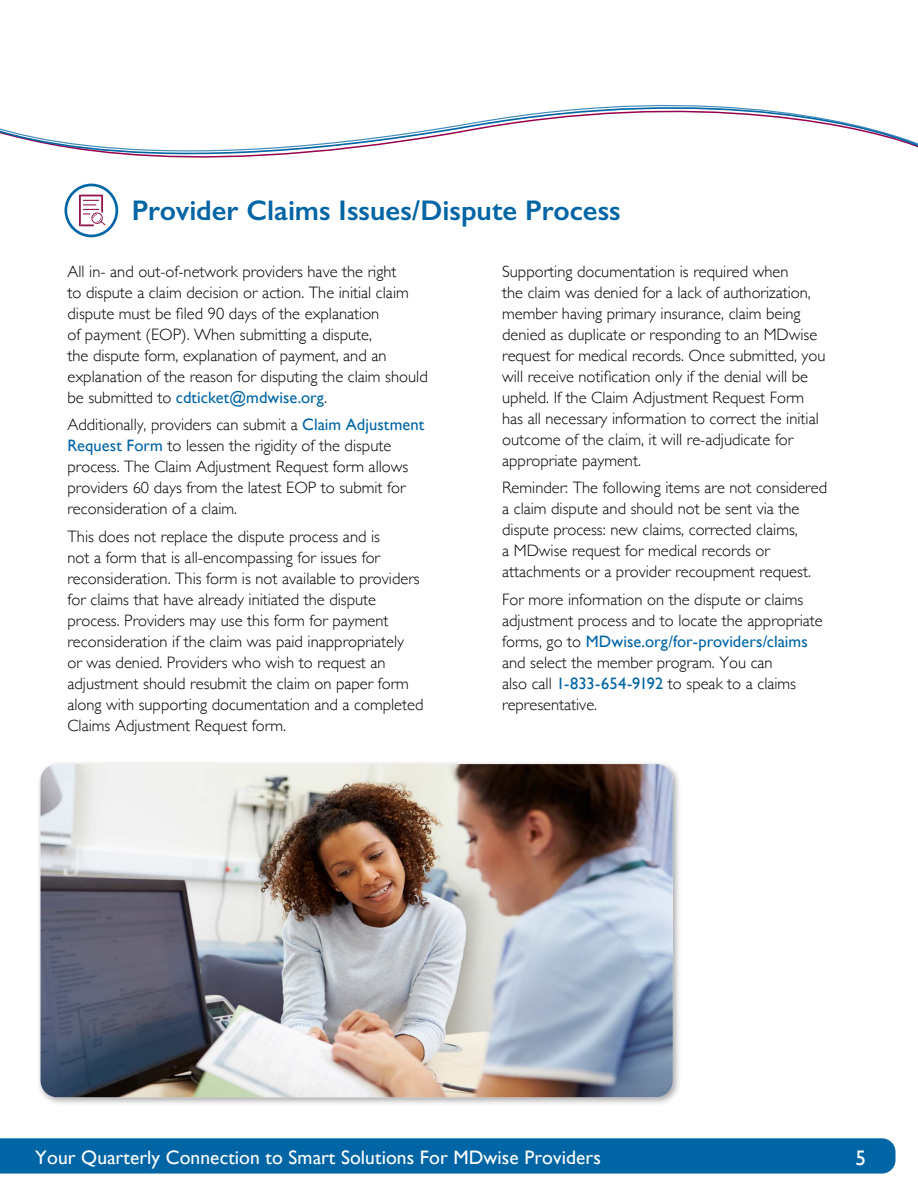
<style>
.page{position:relative;width:918px;height:1188px;background:#fff}
.page>*{position:absolute;margin:0;border:0;box-sizing:border-box;transform-origin:0 0}
.t1{font:600 28.5px "Gill Sans";color:#0065a4}
.t2{font:21px "Gill Sans";color:#fff}
.t3{font:19.5px "Gill Sans";letter-spacing:.005em;color:#fff}
.t4{font:300 16.5px/21px "Gill Sans";color:#000}
.s1{font-weight:400;color:#0065a4}
</style>
<div class="page">
<svg style="left:0;top:104px;width:918px;height:80px"></svg>
<svg style="left:65px;top:184px;width:53px;height:53px"></svg>
<div style="left:0;top:1138px;width:895px;height:36px;background:#0065a4"></div>
<div style="left:36px;top:760px;width:646px;height:347px;background:#000;opacity:.35"></div>
<img style="left:40px;top:764px;width:633px;height:333px">
<h2 class="t1" style="left:132px;top:193px;width:491px">Provider Claims Issues/Dispute Process</h2>
<p class="t4" style="left:68px;top:260px;width:362px">All in- and out-of-network providers have the right<br>to dispute a claim decision or action. The initial claim dispute must be filed 90 days of the explanation<br>of payment (EOP). When submitting a dispute,<br>the dispute form, explanation of payment, and an explanation of the reason for disputing the claim should be submitted to <span class="s1">cdticket@mdwise.org</span>.</p>
<p class="t4" style="left:67px;top:414px;width:358px">Additionally, providers can submit a <span class="s1">Claim Adjustment Request Form</span> to lessen the rigidity of the dispute process. The Claim Adjustment Request form allows providers 60 days from the latest EOP to submit for reconsideration of a claim.</p>
<p class="t4" style="left:67px;top:525px;width:358px">This does not replace the dispute process and is<br>not a form that is all-encompassing for issues for reconsideration. This form is not available to providers for claims that have already initiated the dispute process. Providers may use this form for payment reconsideration if the claim was paid inappropriately<br>or was denied. Providers who wish to request an adjustment should resubmit the claim on paper form along with supporting documentation and a completed Claims Adjustment Request form.</p>
<p class="t4" style="left:502px;top:260px;width:325px">Supporting documentation is required when<br>the claim was denied for a lack of authorization, member having primary insurance, claim being denied as duplicate or responding to an MDwise request for medical records. Once submitted, you will receive notification only if the denial will be upheld. If the Claim Adjustment Request Form has all necessary information to correct the initial outcome of the claim, it will re-adjudicate for appropriate payment.</p>
<p class="t4" style="left:502px;top:477px;width:326px">Reminder: The following items are not considered a claim dispute and should not be sent via the dispute process: new claims, corrected claims,<br>a MDwise request for medical records or attachments or a provider recoupment request.</p>
<p class="t4" style="left:502px;top:589px;width:322px">For more information on the dispute or claims adjustment process and to locate the appropriate forms, go to <span class="s1">MDwise.org/for-providers/claims </span>and select the member program. You can<br>also call <span class="s1">1-833-654-9192</span> to speak to a claims representative.</p>
<p class="t3" style="left:35px;top:1146px;width:567px">Your Quarterly Connection to Smart Solutions For MDwise Providers</p>
<p class="t2" style="left:855px;top:1145px;width:12px">5</p>
</div>
